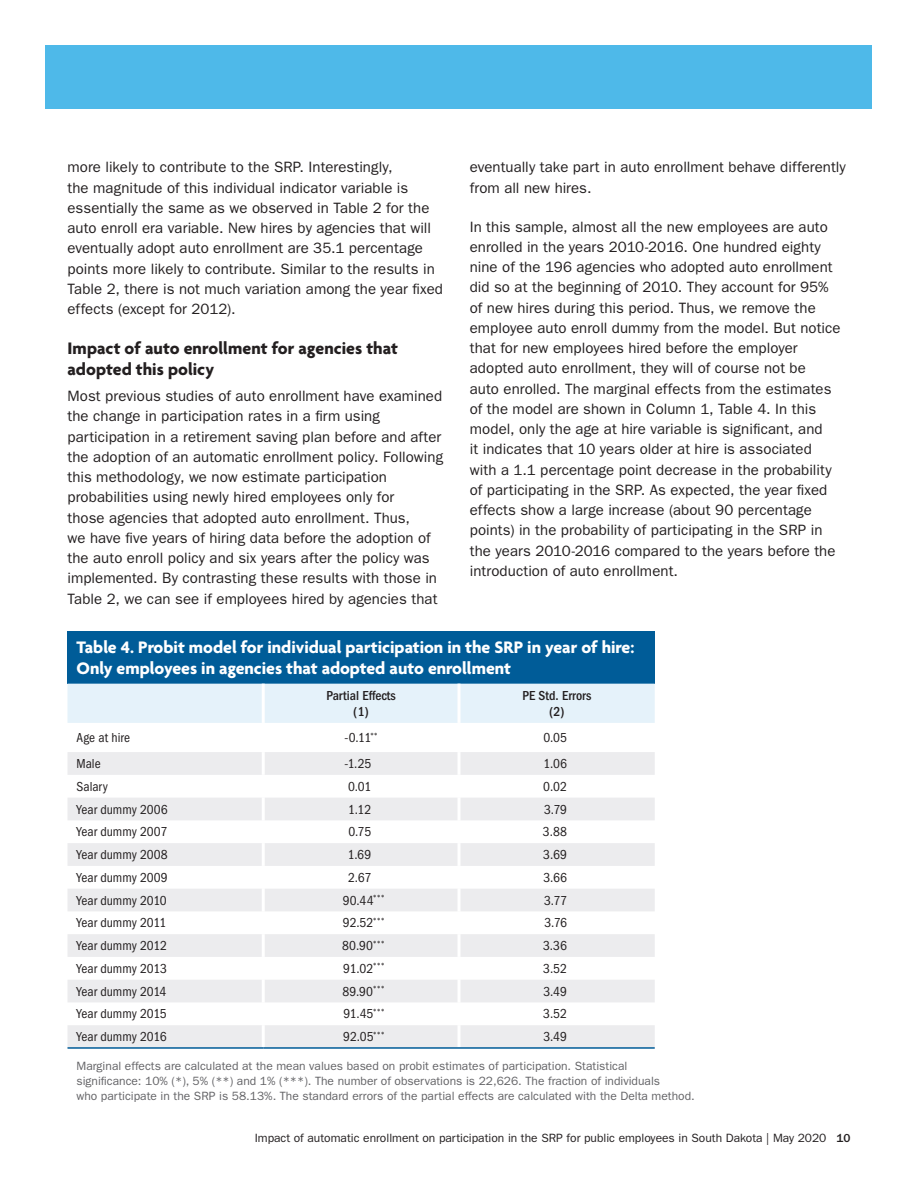
<style>
.page{position:relative;width:918px;height:1188px;background:#fff}
.page>*{position:absolute;margin:0;border:0;box-sizing:border-box;transform-origin:0 0}
._12B_Table_Header_Re{font:700 18px/21px "Agenda";color:#fff}
._6A_Body_Subhead__AB{font:700 18px/21px "Agenda";color:#231f20}
._7A_Body_Text__FG_10{font:15px/20.2px "ITC Franklin Gothic Std";letter-spacing:.005em;color:#231f20}
._12D_Table_Body__FG{font:condensed 13.5px "ITC Franklin Gothic Std";color:#231f20}
._12C_Table_Section_C{font:500 condensed 13.5px/16.5px "ITC Franklin Gothic Std";color:#231f20;text-align:center}
._12E_Table_Footnote{font:12px/15px "ITC Franklin Gothic Std";color:#636366}
.t1{font:12px "ITC Franklin Gothic Std";color:#231f20}
.s1{font-weight:500}
</style>
<div class="page">
<div style="left:46px;top:46px;width:826px;height:63px;background:#4eb9e9"></div>
<div style="left:68px;top:631px;width:587px;height:53px;background:#005c98"></div>
<div style="left:68px;top:684px;width:587px;height:39px;background:#e5f2fa"></div>
<svg style="left:68px;top:752px;width:587px;height:295px;fill:#ececee"></svg>
<hr style="left:262px;top:684px;width:3px;height:39px;background:#fff">
<hr style="left:458px;top:684px;width:2px;height:39px;background:#fff">
<hr style="left:262px;top:752px;width:3px;height:23px;background:#fff">
<hr style="left:458px;top:752px;width:2px;height:23px;background:#fff">
<hr style="left:262px;top:775px;width:3px;height:23px;background:#fff">
<hr style="left:458px;top:775px;width:2px;height:23px;background:#fff">
<hr style="left:262px;top:798px;width:3px;height:22px;background:#fff">
<hr style="left:458px;top:798px;width:2px;height:22px;background:#fff">
<hr style="left:262px;top:820px;width:3px;height:23px;background:#fff">
<hr style="left:458px;top:820px;width:2px;height:23px;background:#fff">
<hr style="left:262px;top:843px;width:3px;height:23px;background:#fff">
<hr style="left:458px;top:843px;width:2px;height:23px;background:#fff">
<hr style="left:262px;top:866px;width:3px;height:23px;background:#fff">
<hr style="left:458px;top:866px;width:2px;height:23px;background:#fff">
<hr style="left:262px;top:889px;width:3px;height:22px;background:#fff">
<hr style="left:458px;top:889px;width:2px;height:22px;background:#fff">
<hr style="left:262px;top:911px;width:3px;height:23px;background:#fff">
<hr style="left:458px;top:911px;width:2px;height:23px;background:#fff">
<hr style="left:262px;top:934px;width:3px;height:23px;background:#fff">
<hr style="left:458px;top:934px;width:2px;height:23px;background:#fff">
<hr style="left:262px;top:957px;width:3px;height:23px;background:#fff">
<hr style="left:458px;top:957px;width:2px;height:23px;background:#fff">
<hr style="left:262px;top:980px;width:3px;height:22px;background:#fff">
<hr style="left:458px;top:980px;width:2px;height:22px;background:#fff">
<hr style="left:262px;top:1002px;width:3px;height:23px;background:#fff">
<hr style="left:458px;top:1002px;width:2px;height:23px;background:#fff">
<hr style="left:262px;top:1025px;width:3px;height:22px;background:#fff">
<hr style="left:458px;top:1025px;width:2px;height:22px;background:#fff">
<hr style="left:68px;top:1047px;width:195px;height:2px;background:#005c98">
<hr style="left:263px;top:1047px;width:196px;height:2px;background:#005c98">
<hr style="left:459px;top:1047px;width:196px;height:2px;background:#005c98">
<p class="_7A_Body_Text__FG_10" style="left:68px;top:157px;width:377px">more likely to contribute to the SRP. Interestingly,<br>the magnitude of this individual indicator variable is essentially the same as we observed in Table 2 for the auto enroll era variable. New hires by agencies that will eventually adopt auto enrollment are 35.1 percentage points more likely to contribute. Similar to the results in Table 2, there is not much variation among the year fixed effects (except for 2012).</p>
<p class="_6A_Body_Subhead__AB" style="left:68px;top:339px;width:332px">Impact of auto enrollment for agencies that adopted this policy</p>
<p class="_7A_Body_Text__FG_10" style="left:68px;top:386px;width:377px">Most previous studies of auto enrollment have examined the change in participation rates in a firm using participation in a retirement saving plan before and after the adoption of an automatic enrollment policy. Following this methodology, we now estimate participation probabilities using newly hired employees only for<br>those agencies that adopted auto enrollment. Thus,<br>we have five years of hiring data before the adoption of the auto enroll policy and six years after the policy was implemented. By contrasting these results with those in Table 2, we can see if employees hired by agencies that</p>
<p class="_7A_Body_Text__FG_10" style="left:470px;top:157px;width:378px">eventually take part in auto enrollment behave differently from all new hires.</p>
<p class="_7A_Body_Text__FG_10" style="left:470px;top:216px;width:372px">In this sample, almost all the new employees are auto enrolled in the years 2010-2016. One hundred eighty nine of the 196 agencies who adopted auto enrollment did so at the beginning of 2010. They account for 95% of new hires during this period. Thus, we remove the employee auto enroll dummy from the model. But notice that for new employees hired before the employer adopted auto enrollment, they will of course not be<br>auto enrolled. The marginal effects from the estimates of the model are shown in Column 1, Table 4. In this model, only the age at hire variable is significant, and<br>it indicates that 10 years older at hire is associated with a 1.1 percentage point decrease in the probability of participating in the SRP. As expected, the year fixed effects show a large increase (about 90 percentage points) in the probability of participating in the SRP in the years 2010-2016 compared to the years before the introduction of auto enrollment.</p>
<p class="_12B_Table_Header_Re" style="left:76px;top:638px;width:559px">Table 4. Probit model for individual participation in the SRP in year of hire:<br>Only employees in agencies that adopted auto enrollment</p>
<p class="_12C_Table_Section_C" style="left:326px;top:687px;width:71px">Partial Effects (1)</p>
<p class="_12C_Table_Section_C" style="left:522px;top:687px;width:71px">PE Std. Errors (2)</p>
<p class="_12D_Table_Body__FG" style="left:76px;top:730px;width:55px">Age at hire</p>
<p class="_12D_Table_Body__FG" style="left:344px;top:730px;width:35px">-0.11<sup>**</sup></p>
<p class="_12D_Table_Body__FG" style="left:543px;top:730px;width:25px">0.05</p>
<p class="_12D_Table_Body__FG" style="left:76px;top:756px;width:26px">Male</p>
<p class="_12D_Table_Body__FG" style="left:345px;top:756px;width:28px">-1.25</p>
<p class="_12D_Table_Body__FG" style="left:543px;top:756px;width:25px">1.06</p>
<p class="_12D_Table_Body__FG" style="left:76px;top:779px;width:33px">Salary</p>
<p class="_12D_Table_Body__FG" style="left:348px;top:779px;width:25px">0.01</p>
<p class="_12D_Table_Body__FG" style="left:543px;top:779px;width:25px">0.02</p>
<p class="_12D_Table_Body__FG" style="left:76px;top:802px;width:93px">Year dummy 2006</p>
<p class="_12D_Table_Body__FG" style="left:348px;top:802px;width:24px">1.12</p>
<p class="_12D_Table_Body__FG" style="left:544px;top:802px;width:24px">3.79</p>
<p class="_12D_Table_Body__FG" style="left:76px;top:824px;width:92px">Year dummy 2007</p>
<p class="_12D_Table_Body__FG" style="left:348px;top:824px;width:24px">0.75</p>
<p class="_12D_Table_Body__FG" style="left:543px;top:824px;width:26px">3.88</p>
<p class="_12D_Table_Body__FG" style="left:76px;top:847px;width:93px">Year dummy 2008</p>
<p class="_12D_Table_Body__FG" style="left:348px;top:847px;width:25px">1.69</p>
<p class="_12D_Table_Body__FG" style="left:543px;top:847px;width:25px">3.69</p>
<p class="_12D_Table_Body__FG" style="left:76px;top:870px;width:93px">Year dummy 2009</p>
<p class="_12D_Table_Body__FG" style="left:348px;top:870px;width:25px">2.67</p>
<p class="_12D_Table_Body__FG" style="left:543px;top:870px;width:25px">3.66</p>
<p class="_12D_Table_Body__FG" style="left:76px;top:893px;width:92px">Year dummy 2010</p>
<p class="_12D_Table_Body__FG" style="left:343px;top:893px;width:43px">90.44<sup>***</sup></p>
<p class="_12D_Table_Body__FG" style="left:544px;top:893px;width:24px">3.77</p>
<p class="_12D_Table_Body__FG" style="left:76px;top:915px;width:92px">Year dummy 2011</p>
<p class="_12D_Table_Body__FG" style="left:343px;top:915px;width:43px">92.52<sup>***</sup></p>
<p class="_12D_Table_Body__FG" style="left:544px;top:915px;width:24px">3.76</p>
<p class="_12D_Table_Body__FG" style="left:76px;top:938px;width:92px">Year dummy 2012</p>
<p class="_12D_Table_Body__FG" style="left:342px;top:938px;width:44px">80.90<sup>***</sup></p>
<p class="_12D_Table_Body__FG" style="left:543px;top:938px;width:25px">3.36</p>
<p class="_12D_Table_Body__FG" style="left:76px;top:961px;width:92px">Year dummy 2013</p>
<p class="_12D_Table_Body__FG" style="left:343px;top:961px;width:43px">91.02<sup>***</sup></p>
<p class="_12D_Table_Body__FG" style="left:543px;top:961px;width:25px">3.52</p>
<p class="_12D_Table_Body__FG" style="left:76px;top:984px;width:92px">Year dummy 2014</p>
<p class="_12D_Table_Body__FG" style="left:343px;top:984px;width:44px">89.90<sup>***</sup></p>
<p class="_12D_Table_Body__FG" style="left:543px;top:984px;width:25px">3.49</p>
<p class="_12D_Table_Body__FG" style="left:76px;top:1006px;width:92px">Year dummy 2015</p>
<p class="_12D_Table_Body__FG" style="left:344px;top:1006px;width:43px">91.45<sup>***</sup></p>
<p class="_12D_Table_Body__FG" style="left:543px;top:1006px;width:25px">3.52</p>
<p class="_12D_Table_Body__FG" style="left:76px;top:1029px;width:92px">Year dummy 2016</p>
<p class="_12D_Table_Body__FG" style="left:343px;top:1029px;width:43px">92.05<sup>***</sup></p>
<p class="_12D_Table_Body__FG" style="left:543px;top:1029px;width:25px">3.49</p>
<p class="_12E_Table_Footnote" style="left:76px;top:1059px;width:620px">Marginal effects are calculated at the mean values based on probit estimates of participation. Statistical significance: 10% (*), 5% (**) and 1% (***). The number of observations is 22,626. The fraction of individuals<br>who participate in the SRP is 58.13%. The standard errors of the partial effects are calculated with the Delta method.</p>
<p class="t1" style="left:255px;top:1131px;width:597px">Impact of automatic enrollment on participation in the SRP for public employees in South Dakota | May 2020 <span class="s1">10</span></p>
</div>
